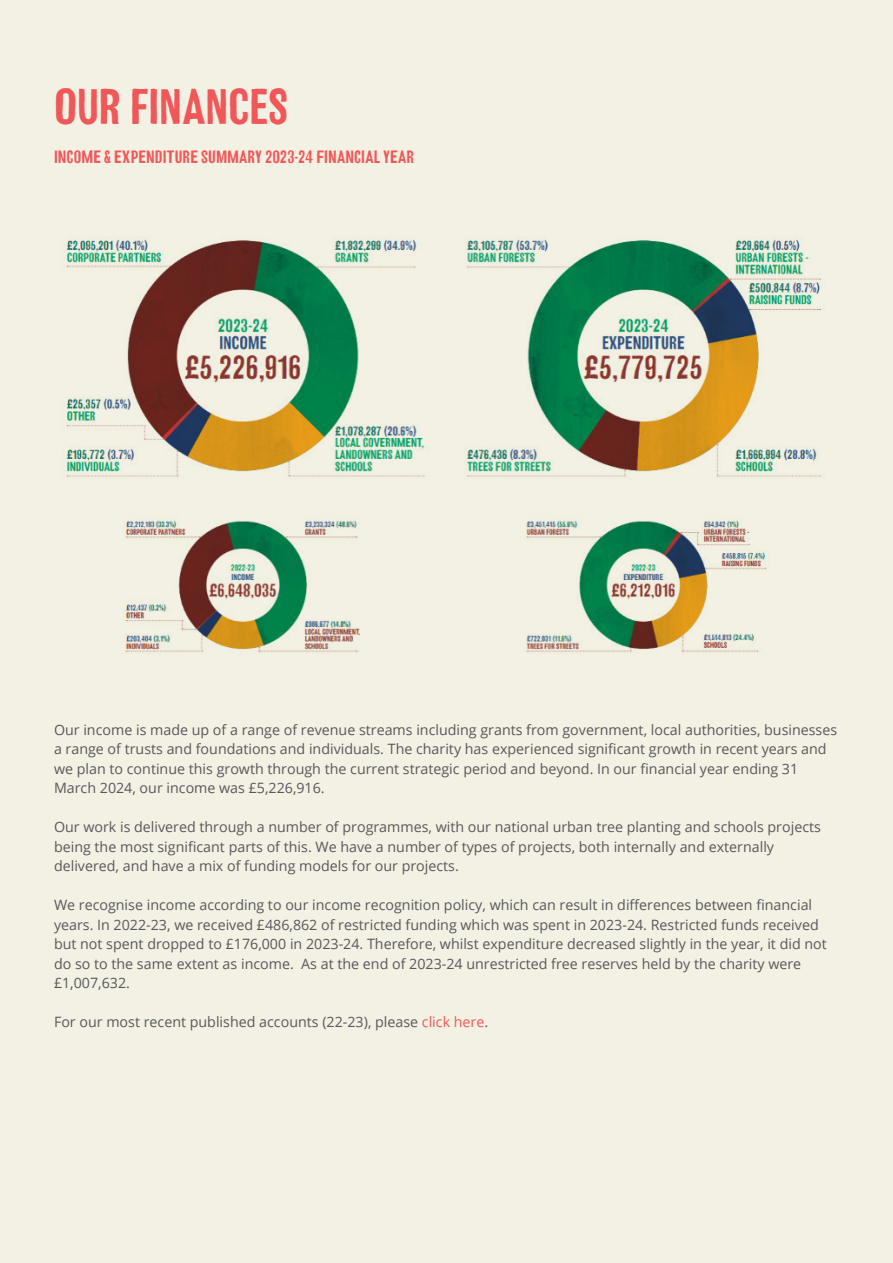
<style>
.page{position:relative;width:893px;height:1263px;background:#f3f1e4}
.page>*{position:absolute;margin:0;border:0;box-sizing:border-box;transform-origin:0 0}
.t1{font:46.5px "Trunk";letter-spacing:-.005em;color:#f05759}
.t2{font:16.5px "Trunk";letter-spacing:.005em;color:#f05759}
.t3{font:14.25px/19.5px "Open Sans";color:#57585a}
.s1{color:#f05759}
</style>
<div class="page">
<img style="left:66px;top:236px;width:755px;height:418px">
<p class="t1" style="left:54px;top:85px;width:235px">OUR FINANCES</p>
<p class="t2" style="left:54px;top:150px;width:362px">INCOME &amp; EXPENDITURE SUMMARY 2023-24 FINANCIAL YEAR</p>
<p class="t3" style="left:54px;top:719px;width:785px">Our income is made up of a range of revenue streams including grants from government, local authorities, businesses a range of trusts and foundations and individuals. The charity has experienced significant growth in recent years and we plan to continue this growth through the current strategic period and beyond. In our financial year ending 31<br>March 2024, our income was £5,226,916.</p>
<p class="t3" style="left:54px;top:817px;width:768px">Our work is delivered through a number of programmes, with our national urban tree planting and schools projects being the most significant parts of this. We have a number of types of projects, both internally and externally delivered, and have a mix of funding models for our projects.</p>
<p class="t3" style="left:54px;top:895px;width:774px">We recognise income according to our income recognition policy, which can result in differences between financial years. In 2022-23, we received £486,862 of restricted funding which was spent in 2023-24. Restricted funds received but not spent dropped to £176,000 in 2023-24. Therefore, whilst expenditure decreased slightly in the year, it did not do so to the same extent as income. As at the end of 2023-24 unrestricted free reserves held by the charity were £1,007,632.</p>
<p class="t3" style="left:54px;top:1012px;width:436px">For our most recent published accounts (22-23), please <span class="s1">click here</span>.</p>
</div>
